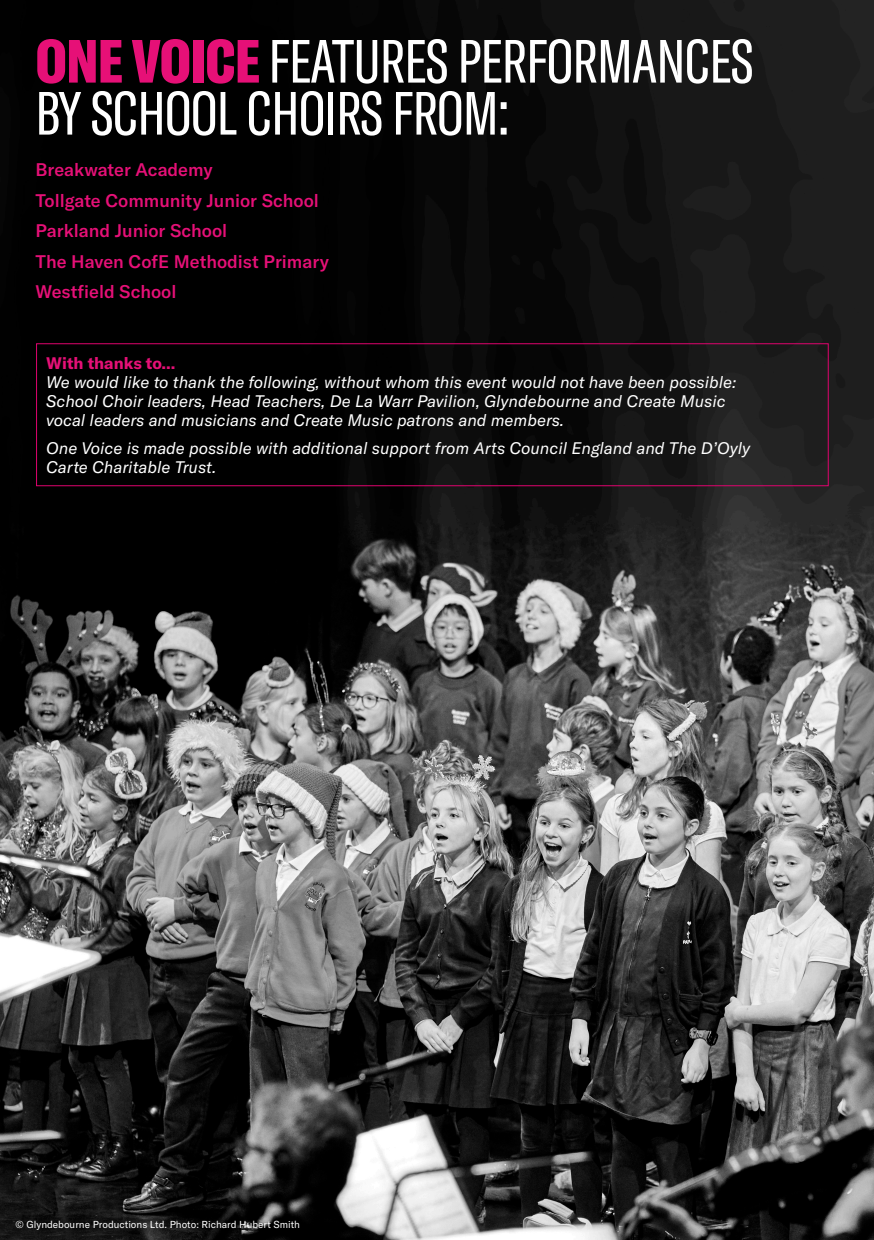
<style>
.page{position:relative;width:874px;height:1240px;background:#fff}
.page>*{position:absolute;margin:0;border:0;box-sizing:border-box;transform-origin:0 0}
.t1{font:60px/52px "GT America Cm Rg";letter-spacing:-.01em;color:#fff}
.t2{font:500 18px "GT America";color:#e61077}
.t3{font:italic 16.5px/19px "GT America";color:#fff}
.t4{font:10px "GT America";color:#fff}
.s1{font-family:"GT America Cm Bl";color:#e61077}
.s2{font-weight:700;font-style:normal;color:#e61077}
</style>
<div class="page">
<img style="left:0;top:0;width:874px;height:1240px">
<div style="left:36px;top:344px;width:792px;height:142px;border:1px solid #e0036e"></div>
<p class="t1" style="left:36px;top:36px;width:719px"><span class="s1">ONE VOICE</span> FEATURES PERFORMANCES<br>BY SCHOOL CHOIRS FROM:</p>
<p class="t2" style="left:36px;top:159px;width:179px">Breakwater Academy</p>
<p class="t2" style="left:36px;top:189px;width:285px">Tollgate Community Junior School</p>
<p class="t2" style="left:36px;top:220px;width:193px">Parkland Junior School</p>
<p class="t2" style="left:36px;top:250px;width:295px">The Haven CofE Methodist Primary</p>
<p class="t2" style="left:36px;top:281px;width:142px">Westfield School</p>
<p class="t3" style="left:46px;top:354px;width:691px"><span class="s2">With thanks to…<br></span>We would like to thank the following, without whom this event would not have been possible:<br>School Choir leaders, Head Teachers, De La Warr Pavilion, Glyndebourne and Create Music vocal leaders and musicians and Create Music patrons and members.</p>
<p class="t3" style="left:46px;top:439px;width:706px">One Voice is made possible with additional support from Arts Council England and The D’Oyly<br>Carte Charitable Trust.</p>
<p class="t4" style="left:16px;top:1218px;width:286px">© Glyndebourne Productions Ltd. Photo: Richard Hubert Smith</p>
</div>
